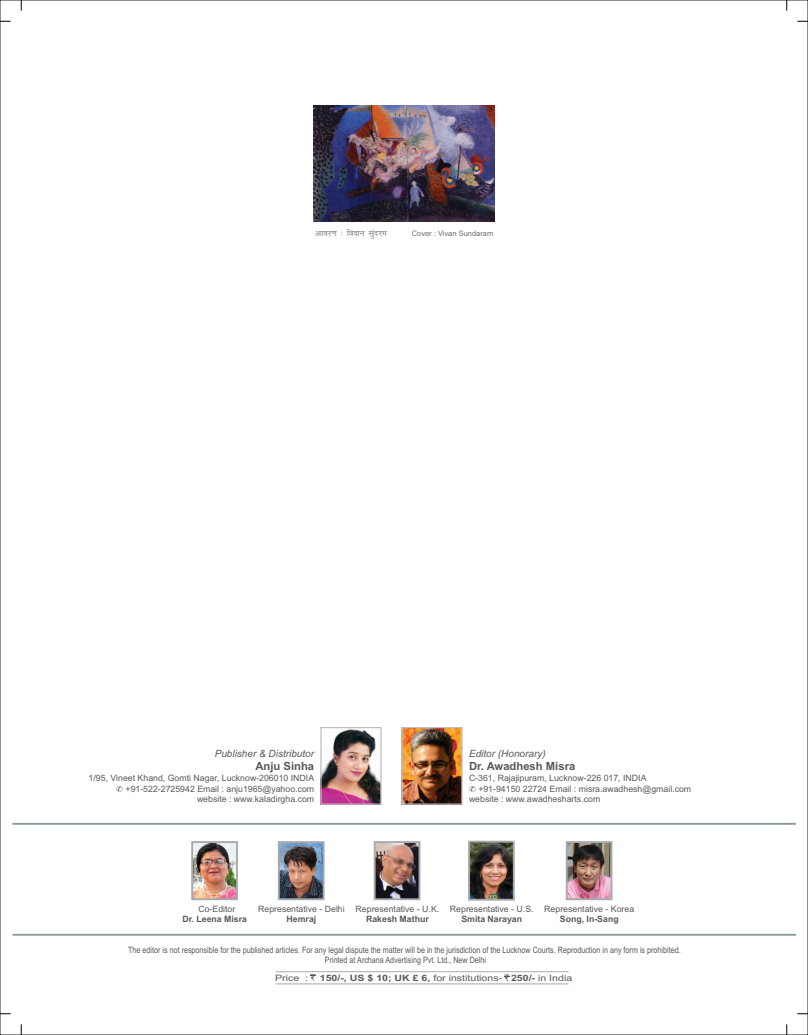
<style>
.page{position:relative;width:808px;height:1035px;background:#fff}
.page>*{position:absolute;margin:0;border:0;box-sizing:border-box;transform-origin:0 0}
.t1{font:700 11.25px "Arial";color:#58595b}
.t2{font:italic 10px "Arial";color:#58595b}
.t3{font:10px "A Super Hindi 5 Normal";color:#6d6e70}
.t4{font:8.75px/10.4px "Arial";color:#58595b;text-align:right}
.t5{font:8.75px/9.9px "Arial Narrow";color:#58595b;text-align:center}
.t6{font:700 8.75px "Arial";color:#58595b}
.t7{font:8.75px "Arial";color:#58595b;scale:1.21 1}
.t8{font:7.5px "Arial";color:#6d6e70}
.s1{font-weight:700}
</style>
<div class="page">
<hr style="left:12px;top:823px;width:784px;height:1px;background:#879b90">
<img style="left:322px;top:729px;width:58px;height:73px">
<div style="left:320px;top:727px;width:62px;height:77px;border:1px solid #bbbdc0"></div>
<img style="left:194px;top:844px;width:41px;height:53px">
<div style="left:191px;top:841px;width:47px;height:59px;border:2px solid #a7a9ac"></div>
<img style="left:281px;top:844px;width:41px;height:53px">
<div style="left:278px;top:841px;width:47px;height:59px;border:2px solid #a7a9ac"></div>
<img style="left:377px;top:844px;width:40px;height:53px">
<div style="left:374px;top:841px;width:46px;height:59px;border:2px solid #a7a9ac"></div>
<img style="left:569px;top:844px;width:40px;height:53px">
<div style="left:566px;top:841px;width:46px;height:59px;border:2px solid #a7a9ac"></div>
<img style="left:471px;top:843px;width:41px;height:54px">
<div style="left:468px;top:840px;width:47px;height:60px;border:2px solid #a7a9ac"></div>
<hr style="left:12px;top:933px;width:784px;height:2px;background:#879b90">
<hr style="left:275px;top:983px;width:293px;height:1px;background:#a7a9ac">
<hr style="left:275px;top:971px;width:293px;height:1px;background:#a7a9ac">
<svg style="left:310px;top:974px;width:5px;height:6px"></svg>
<svg style="left:504px;top:974px;width:5px;height:7px"></svg>
<img style="left:403px;top:729px;width:57px;height:73px">
<div style="left:401px;top:727px;width:61px;height:77px;border:1px solid #bbbdc0"></div>
<img style="left:313px;top:106px;width:182px;height:116px">
<p class="t3" style="left:315px;top:228px;width:73px">vkoj.k % fooku lqanje</p>
<p class="t8" style="left:412px;top:231px;width:83px">Cover : Vivan Sundaram</p>
<p class="t2" style="left:215px;top:750px;width:101px">Publisher &amp; Distributor</p>
<p class="t1" style="left:255px;top:762px;width:60px">Anju Sinha</p>
<p class="t4" style="left:89px;top:774px;width:227px">1/95, Vineet Khand, Gomti Nagar, Lucknow-206010 INDIA +91-522-2725942 Email : anju1965@yahoo.com<br>website : www.kaladirgha.com</p>
<p class="t2" style="left:469px;top:750px;width:78px">Editor (Honorary)</p>
<p class="t1" style="left:469px;top:762px;width:108px">Dr. Awadhesh Misra</p>
<p class="t4" style="left:469px;top:774px;width:179px">C-361, Rajajipuram, Lucknow-226 017, INDIA</p>
<p class="t4" style="left:478px;top:784px;width:214px">+91-94150 22724 Email : misra.awadhesh@gmail.com</p>
<p class="t4" style="left:469px;top:795px;width:133px">website : www.awadhesharts.com</p>
<p class="t4" style="left:258px;top:904px;width:88px">Representative - Delhi</p>
<p class="t6" style="left:287px;top:916px;width:31px">Hemraj</p>
<p class="t4" style="left:356px;top:904px;width:85px">Representative - U.K.</p>
<p class="t6" style="left:366px;top:916px;width:64px">Rakesh Mathur</p>
<p class="t4" style="left:544px;top:904px;width:91px">Representative - Korea</p>
<p class="t6" style="left:560px;top:916px;width:60px">Song, In-Sang</p>
<p class="t4" style="left:198px;top:904px;width:38px">Co-Editor</p>
<p class="t6" style="left:182px;top:916px;width:66px">Dr. Leena Misra</p>
<p class="t4" style="left:450px;top:904px;width:85px">Representative - U.S.</p>
<p class="t6" style="left:461px;top:916px;width:62px">Smita Narayan</p>
<p class="t5" style="left:128px;top:946px;width:554px">The editor is not responsible for the published articles. For any legal dispute the matter will be in the jurisdiction of the Lucknow Courts. Reproduction in any form is prohibited.<br>Printed at Archana Advertising Pvt. Ltd., New Delhi</p>
<p class="t7" style="left:275px;top:974px;width:29px">Price :</p>
<p class="t7" style="left:320px;top:974px;width:210px"><span class="s1">150/-, US $ 10; UK £ 6,</span> for institutions- <span class="s1">250/-</span> in India</p>
</div>
